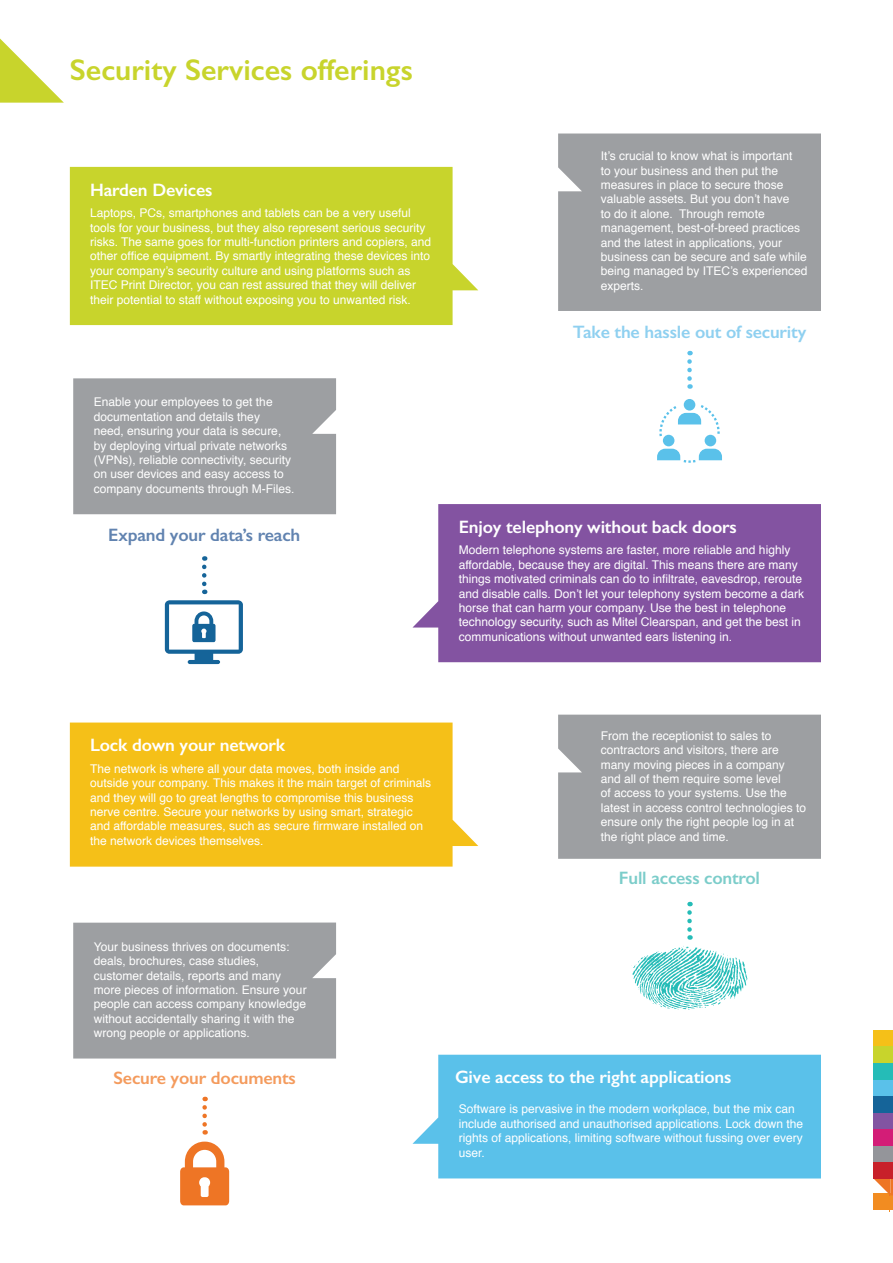
<style>
.page{position:relative;width:893px;height:1263px;background:#fff}
.page>*{position:absolute;margin:0;border:0;box-sizing:border-box;transform-origin:0 0}
.t1{font:600 30px "Gill Sans";color:#c8d42c}
.Body_copy{font:600 18px "Gill Sans";letter-spacing:-.01em;color:#fff}
.Body_copy-2{font:600 18px "Gill Sans";letter-spacing:-.01em;color:#8fd0f0}
.Body_copy-3{font:600 18px "Gill Sans";letter-spacing:-.01em;color:#6183b0}
.Body_copy-4{font:600 18px "Gill Sans";letter-spacing:-.01em;color:#f49b5d}
.Body_copy-5{font:600 18px "Gill Sans";letter-spacing:-.01em;color:#7ccdca}
.Paragraph_Style_3{font:12px/14.4px "Helvetica";color:#fff}
</style>
<div class="page">
<div style="left:412px;top:1055px;width:409px;height:123px;background:#5ac1ea"></div>
<div style="left:874px;top:1146px;width:19px;height:16px;background:#94959a"></div>
<div style="left:874px;top:1113px;width:19px;height:16px;background:#8254a2"></div>
<div style="left:874px;top:1080px;width:19px;height:16px;background:#5ac1ea"></div>
<div style="left:874px;top:1162px;width:19px;height:17px;background:#c8202a"></div>
<div style="left:874px;top:1129px;width:19px;height:17px;background:#d31d77"></div>
<div style="left:874px;top:1096px;width:19px;height:17px;background:#156499"></div>
<div style="left:874px;top:1063px;width:19px;height:17px;background:#25bcb7"></div>
<div style="left:874px;top:1030px;width:19px;height:16px;background:#f5c018"></div>
<div style="left:874px;top:1046px;width:19px;height:17px;background:#c8d42c"></div>
<svg style="left:874px;top:1179px;width:19px;height:33px"></svg>
<svg style="left:687px;top:361px;width:5px;height:28px"></svg>
<div style="left:558px;top:134px;width:263px;height:177px;background:#9d9fa2"></div>
<svg style="left:0;top:39px;width:64px;height:64px"></svg>
<svg style="left:180px;top:1141px;width:49px;height:64px"></svg>
<svg style="left:165px;top:600px;width:78px;height:64px"></svg>
<svg style="left:657px;top:399px;width:65px;height:64px"></svg>
<div style="left:73px;top:378px;width:263px;height:136px;background:#9d9fa2"></div>
<svg style="left:202px;top:567px;width:4px;height:27px"></svg>
<div style="left:73px;top:922px;width:263px;height:136px;background:#9d9fa2"></div>
<svg style="left:202px;top:1107px;width:5px;height:27px"></svg>
<div style="left:558px;top:715px;width:263px;height:144px;background:#9d9fa2"></div>
<svg style="left:687px;top:912px;width:5px;height:28px"></svg>
<div style="left:70px;top:167px;width:408px;height:158px;background:#c8d42c"></div>
<svg style="left:70px;top:722px;width:408px;height:145px;background:#f5c326"></svg>
<div style="left:412px;top:504px;width:409px;height:158px;background:#8353a1"></div>
<svg style="left:632px;top:946px;width:115px;height:64px"></svg>
<p class="t1" style="left:70px;top:52px;width:344px">Security Services offerings</p>
<p class="Body_copy" style="left:90px;top:179px;width:124px">Harden Devices</p>
<p class="Paragraph_Style_3" style="left:90px;top:206px;width:343px">Laptops, PCs, smartphones and tablets can be a very useful tools for your business, but they also represent serious security risks. The same goes for multi-function printers and copiers, and other office equipment. By smartly integrating these devices into your company’s security culture and using platforms such as ITEC Print Director, you can rest assured that they will deliver their potential to staff without exposing you to unwanted risk.</p>
<p class="Paragraph_Style_3" style="left:94px;top:395px;width:202px">Enable your employees to get the documentation and details they<br>need, ensuring your data is secure, by deploying virtual private networks (VPNs), reliable connectivity, security on user devices and easy access to company documents through M-Files.</p>
<p class="Body_copy-3" style="left:108px;top:524px;width:193px">Expand your data’s reach</p>
<p class="Paragraph_Style_3" style="left:601px;top:149px;width:208px">It’s crucial to know what is important<br>to your business and then put the measures in place to secure those valuable assets. But you don’t have<br>to do it alone. Through remote management, best-of-breed practices and the latest in applications, your business can be secure and safe while being managed by ITEC’s experienced experts.</p>
<p class="Body_copy-2" style="left:573px;top:321px;width:235px">Take the hassle out of security</p>
<p class="Body_copy" style="left:459px;top:516px;width:280px">Enjoy telephony without back doors</p>
<p class="Paragraph_Style_3" style="left:459px;top:543px;width:347px">Modern telephone systems are faster, more reliable and highly affordable, because they are digital. This means there are many things motivated criminals can do to infiltrate, eavesdrop, reroute and disable calls. Don’t let your telephony system become a dark horse that can harm your company. Use the best in telephone technology security, such as Mitel Clearspan, and get the best in communications without unwanted ears listening in.</p>
<p class="Body_copy" style="left:90px;top:734px;width:197px">Lock down your network</p>
<p class="Paragraph_Style_3" style="left:90px;top:762px;width:343px">The network is where all your data moves, both inside and outside your company. This makes it the main target of criminals and they will go to great lengths to compromise this business nerve centre. Secure your networks by using smart, strategic and affordable measures, such as secure firmware installed on the network devices themselves.</p>
<p class="Paragraph_Style_3" style="left:94px;top:940px;width:214px">Your business thrives on documents: deals, brochures, case studies, customer details, reports and many more pieces of information. Ensure your people can access company knowledge without accidentally sharing it with the wrong people or applications.</p>
<p class="Body_copy-4" style="left:113px;top:1067px;width:184px">Secure your documents</p>
<p class="Paragraph_Style_3" style="left:601px;top:729px;width:207px">From the receptionist to sales to contractors and visitors, there are many moving pieces in a company and all of them require some level<br>of access to your systems. Use the latest in access control technologies to ensure only the right people log in at the right place and time.</p>
<p class="Body_copy-5" style="left:619px;top:867px;width:143px">Full access control</p>
<p class="Body_copy" style="left:455px;top:1066px;width:278px">Give access to the right applications</p>
<p class="Paragraph_Style_3" style="left:459px;top:1102px;width:346px">Software is pervasive in the modern workplace, but the mix can include authorised and unauthorised applications. Lock down the rights of applications, limiting software without fussing over every user.</p>
</div>
